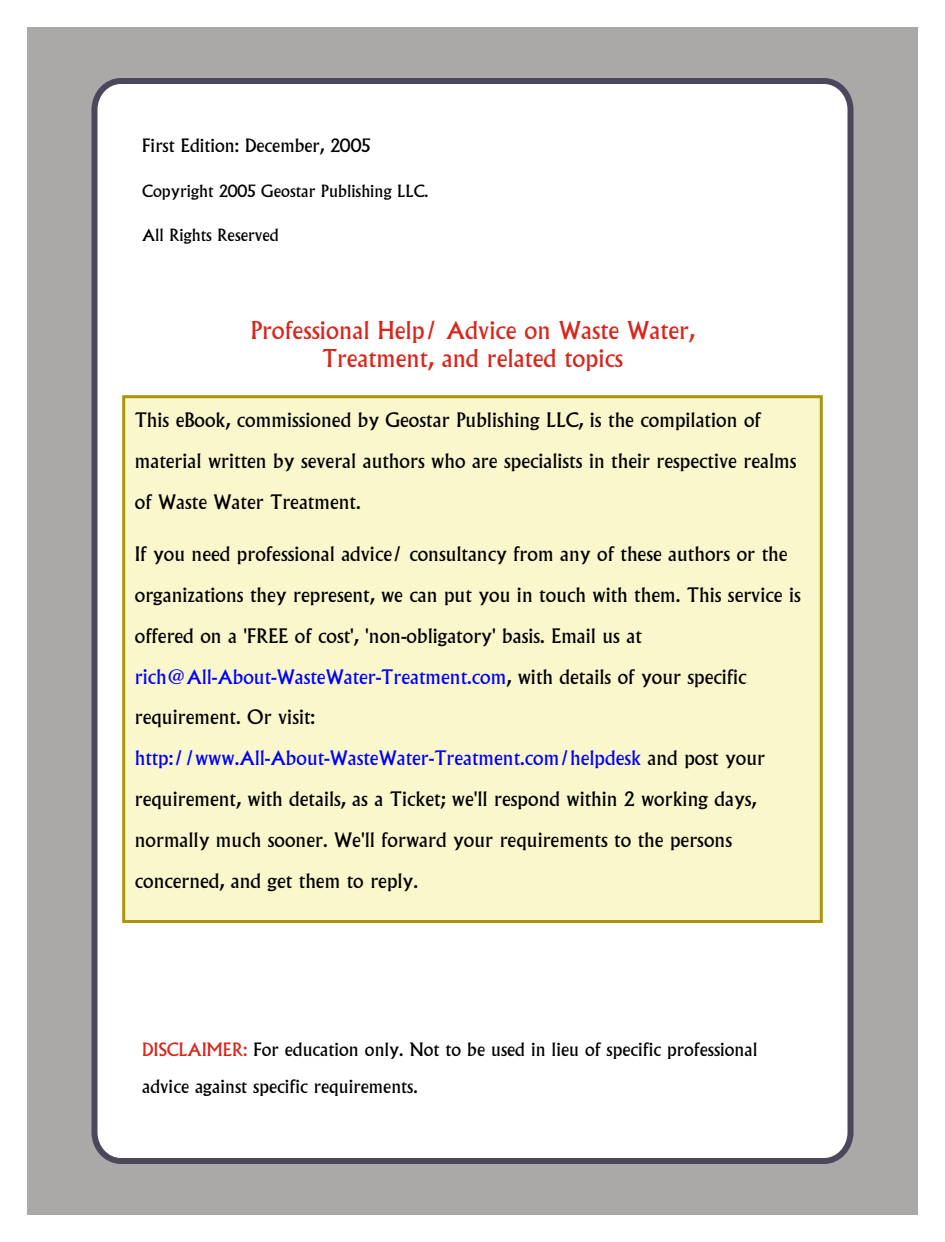
<style>
.page{position:relative;width:945px;height:1242px;background:#fff}
.page>*{position:absolute;margin:0;border:0;box-sizing:border-box;transform-origin:0 0}
.t1{font:24px/28.7px "Albertus";color:#d9261c;text-align:center}
.t2{font:19.5px/40.8px "Albertus";color:#000}
.t3{font:18px/37.7px "Albertus";color:#000}
.t4{font:16.5px "Albertus";color:#000}
.s1{color:#00f}
.s2{color:#d9261c}
</style>
<div class="page">
<div style="left:27px;top:27px;width:891px;height:1188px;background:#aba8a8"></div>
<div style="left:92px;top:78px;width:762px;height:1086px;background:#fff;border:6px solid #4d475c;border-radius:28px"></div>
<div style="left:122px;top:395px;width:701px;height:528px;background:#faf7cc;border:3px solid #ad940d"></div>
<p class="t3" style="left:142px;top:127px;width:230px">First Edition: December, 2005</p>
<p class="t4" style="left:142px;top:184px;width:288px">Copyright 2005 Geostar Publishing LLC.</p>
<p class="t4" style="left:142px;top:229px;width:138px">All Rights Reserved</p>
<p class="t1" style="left:250px;top:317px;width:446px">Professional Help/ Advice on Waste Water,<br>Treatment, and related topics</p>
<p class="t2" style="left:135px;top:401px;width:663px">This eBook, commissioned by Geostar Publishing LLC, is the compilation of material written by several authors who are specialists in their respective realms of Waste Water Treatment.</p>
<p class="t2" style="left:135px;top:535px;width:668px">If you need professional advice/ consultancy from any of these authors or the organizations they represent, we can put you in touch with them. This service is offered on a 'FREE of cost', 'non-obligatory' basis. Email us at <span class="s1">rich@All-About-WasteWater-Treatment.com</span>, with details of your specific requirement. Or visit: <span class="s1">http://www.All-About-WasteWater-Treatment.com/helpdesk</span> and post your requirement, with details, as a Ticket; we'll respond within 2 working days, normally much sooner. We'll forward your requirements to the persons concerned, and get them to reply.</p>
<p class="t3" style="left:142px;top:1031px;width:617px"><span class="s2">DISCLAIMER:</span> For education only. Not to be used in lieu of specific professional advice against specific requirements.</p>
</div>
